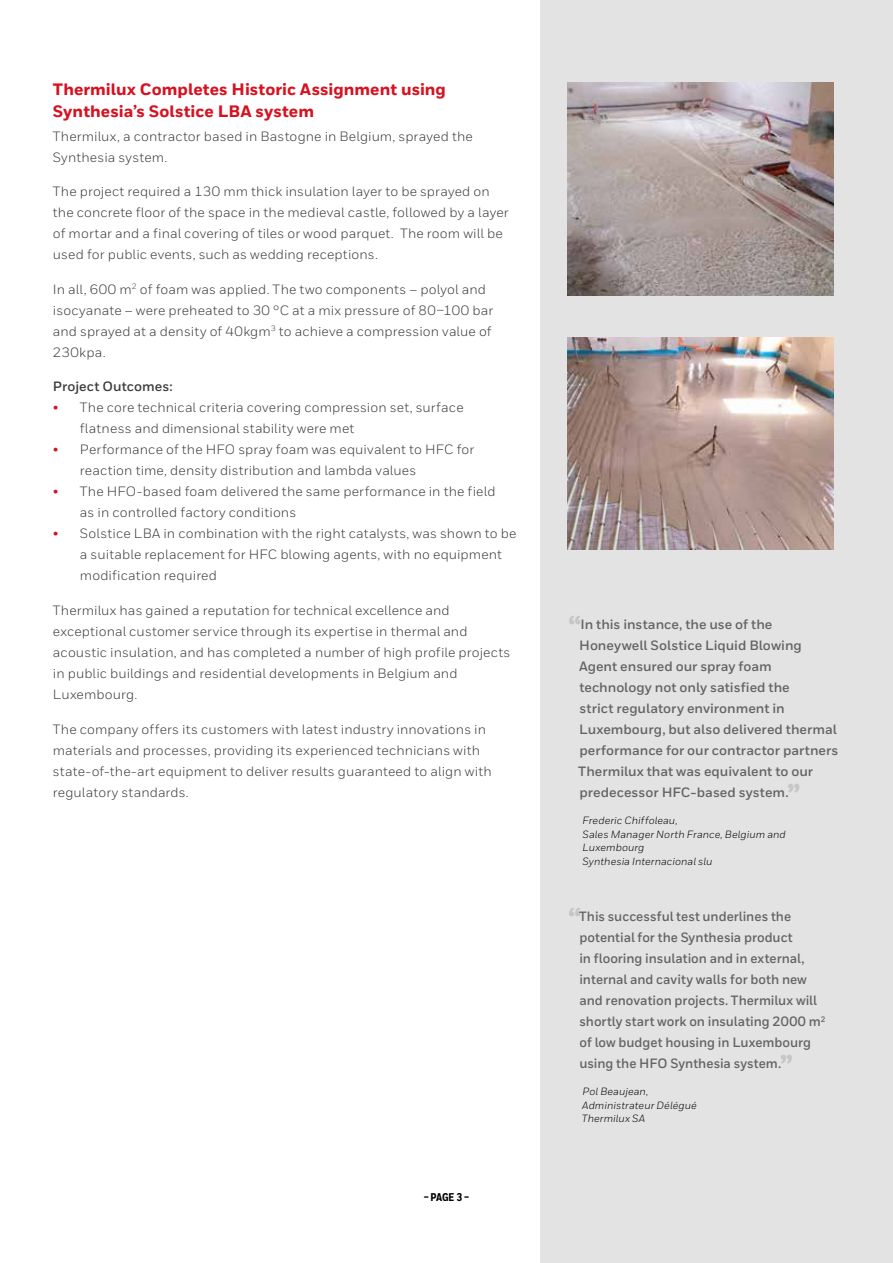
<style>
.page{position:relative;width:893px;height:1263px;background:#fff}
.page>*{position:absolute;margin:0;border:0;box-sizing:border-box;transform-origin:0 0}
.t1{font:800 30px "Honeywell Sans";color:#c6c6c6}
.t2{font:800 16.5px/22.5px "Honeywell Sans";color:#d61120}
.t3{font:13.5px/21px "Honeywell Sans";letter-spacing:.01em;color:#3c3c3b}
.t4{font:700 13.5px/21px "Honeywell Sans";color:#646363}
.t5{font:700 13.5px/21px "Honeywell Sans";color:#646363;scale:.95 1}
.t6{font:700 13.5px "Honeywell Sans";letter-spacing:.005em;color:#3c3c3b}
.t7{font:800 11.25px "Honeywell Cond";color:#000}
.t8{font:italic 10.5px/13.5px "Honeywell Sans";letter-spacing:.005em;color:#000}
.s1{color:#d61120}
</style>
<div class="page">
<div style="left:541px;top:0;width:352px;height:1263px;background:#e3e3e3"></div>
<img style="left:568px;top:83px;width:265px;height:212px">
<img style="left:568px;top:337px;width:265px;height:213px">
<p class="t2" style="left:53px;top:78px;width:395px">Thermilux Completes Historic Assignment using<br>Synthesia’s Solstice LBA system</p>
<p class="t3" style="left:53px;top:126px;width:421px">Thermilux, a contractor based in Bastogne in Belgium, sprayed the<br>Synthesia system.</p>
<p class="t3" style="left:53px;top:181px;width:457px">The project required a 130 mm thick insulation layer to be sprayed on the concrete floor of the space in the medieval castle, followed by a layer of mortar and a final covering of tiles or wood parquet. The room will be used for public events, such as wedding receptions.</p>
<p class="t3" style="left:53px;top:279px;width:442px">In all, 600 m<sup>2</sup> of foam was applied. The two components – polyol and isocyanate – were preheated to 30 °C at a mix pressure of 80–100 bar and sprayed at a density of 40kgm<sup>3</sup> to achieve a compression value of 230kpa.</p>
<p class="t6" style="left:53px;top:378px;width:121px">Project Outcomes:</p>
<p class="t3" style="left:80px;top:397px;width:385px;text-indent:-27px"><span class="s1">•</span> The core technical criteria covering compression set, surface flatness and dimensional stability were met</p>
<p class="t3" style="left:80px;top:439px;width:396px;text-indent:-27px"><span class="s1">•</span> Performance of the HFO spray foam was equivalent to HFC for reaction time, density distribution and lambda values</p>
<p class="t3" style="left:80px;top:481px;width:417px;text-indent:-27px"><span class="s1">•</span> The HFO-based foam delivered the same performance in the field as in controlled factory conditions</p>
<p class="t3" style="left:80px;top:523px;width:438px;text-indent:-27px"><span class="s1">•</span> Solstice LBA in combination with the right catalysts, was shown to be a suitable replacement for HFC blowing agents, with no equipment modification required</p>
<p class="t3" style="left:53px;top:600px;width:459px">Thermilux has gained a reputation for technical excellence and exceptional customer service through its expertise in thermal and acoustic insulation, and has completed a number of high profile projects in public buildings and residential developments in Belgium and Luxembourg.</p>
<p class="t3" style="left:53px;top:718px;width:440px">The company offers its customers with latest industry innovations in materials and processes, providing its experienced technicians with state-of-the-art equipment to deliver results guaranteed to align with regulatory standards.</p>
<p class="t7" style="left:424px;top:1190px;width:47px">– PAGE 3 –</p>
<h1 class="t1" style="left:568px;top:609px;width:15px">“</h1>
<p class="t4" style="left:578px;top:614px;width:262px">In this instance, the use of the Honeywell Solstice Liquid Blowing Agent ensured our spray foam technology not only satisfied the<br>strict regulatory environment in Luxembourg, but also delivered thermal performance for our contractor partners Thermilux that was equivalent to our predecessor HFC-based system.</p>
<h1 class="t1" style="left:787px;top:777px;width:15px">”</h1>
<p class="t8" style="left:583px;top:814px;width:205px">Frederic Chiffoleau,<br>Sales Manager North France, Belgium and<br>Luxembourg<br>Synthesia Internacional slu</p>
<h1 class="t1" style="left:568px;top:901px;width:15px">“</h1>
<p class="t5" style="left:579px;top:906px;width:261px">This successful test underlines the potential for the Synthesia product<br>in flooring insulation and in external, internal and cavity walls for both new and renovation projects. Thermilux will shortly start work on insulating 2000 m<sup>2 </sup>of low budget housing in Luxembourg using the HFO Synthesia system.</p>
<h1 class="t1" style="left:780px;top:1048px;width:15px">”</h1>
<p class="t8" style="left:582px;top:1085px;width:117px">Pol Beaujean,<br>Administrateur Délégué<br>Thermilux SA</p>
</div>
